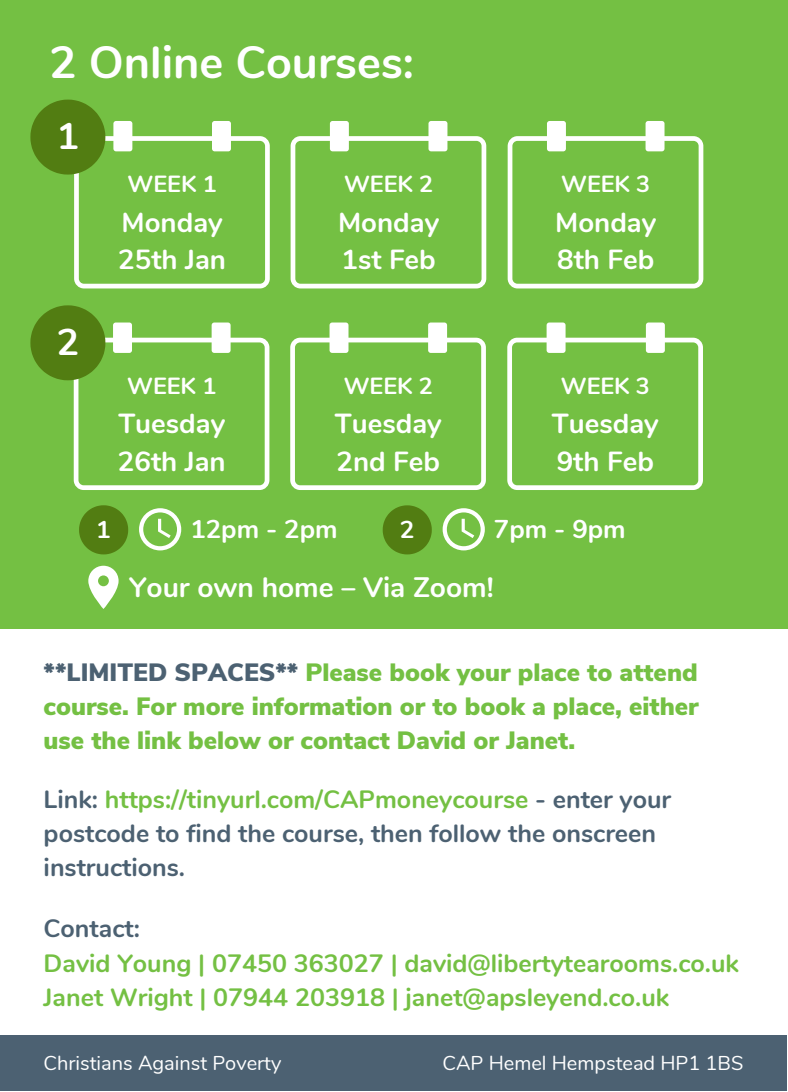
<style>
.page{position:relative;width:788px;height:1092px;background:#fff}
.page>*{position:absolute;margin:0;border:0;box-sizing:border-box;transform-origin:0 0}
.t1{font:700 45px "Nunito";color:#fff}
.t2{font:700 37.25px "Nunito";color:#fff}
.t3{font:700 28px "Nunito";color:#fff}
.t4{font:700 27.5px "Nunito";color:#fff}
.t5{font:700 25.75px "Nunito";color:#fff}
.t6{font:900 25px/34.2px "Nunito Sans";color:#74c043;text-align:justify}
.t7{font:700 25px/34.5px "Nunito";color:#4c6172}
.t8{font:700 25px "Nunito";color:#74c043}
.t9{font:700 24.5px "Nunito";color:#fff}
.t10{font:700 24.25px "Nunito";color:#fff}
.t11{font:700 23.25px "Nunito";color:#fff}
.t12{font:20px "Nunito";color:#fff}
.s1{color:#4c6172}
.s2{color:#74c043}
</style>
<div class="page">
<div style="left:0;top:0;width:788px;height:1091px;background:#74c043"></div>
<svg style="left:442px;top:508px;width:43px;height:42px"></svg>
<svg style="left:290px;top:136px;width:196px;height:152px"></svg>
<div style="left:330px;top:121px;width:19px;height:30px;background:#fff;border-radius:3px"></div>
<div style="left:428px;top:121px;width:19px;height:30px;background:#fff;border-radius:3px"></div>
<svg style="left:507px;top:136px;width:196px;height:152px"></svg>
<div style="left:547px;top:121px;width:19px;height:30px;background:#fff;border-radius:3px"></div>
<div style="left:645px;top:121px;width:19px;height:30px;background:#fff;border-radius:3px"></div>
<svg style="left:30px;top:100px;width:240px;height:188px"></svg>
<svg style="left:88px;top:565px;width:31px;height:44px"></svg>
<div style="left:0;top:629px;width:788px;height:462px;background:#fff"></div>
<div style="left:546px;top:322px;width:19px;height:31px;background:#fff;border-radius:3px"></div>
<svg style="left:290px;top:337px;width:196px;height:153px"></svg>
<div style="left:329px;top:322px;width:19px;height:31px;background:#fff;border-radius:3px"></div>
<div style="left:428px;top:322px;width:19px;height:31px;background:#fff;border-radius:3px"></div>
<svg style="left:507px;top:337px;width:196px;height:153px"></svg>
<div style="left:645px;top:322px;width:19px;height:31px;background:#fff;border-radius:3px"></div>
<svg style="left:30px;top:305px;width:239px;height:185px"></svg>
<div style="left:0;top:1035px;width:787px;height:55px;background:#4c6172"></div>
<svg style="left:79px;top:505px;width:49px;height:49px"></svg>
<svg style="left:139px;top:508px;width:42px;height:42px"></svg>
<svg style="left:382px;top:505px;width:50px;height:49px"></svg>
<p class="t1" style="left:50px;top:33px;width:366px">2 Online Courses:</p>
<p class="t2" style="left:57px;top:111px;width:24px">1</p>
<p class="t11" style="left:128px;top:169px;width:91px">WEEK 1</p>
<p class="t4" style="left:122px;top:204px;width:103px">Monday</p>
<p class="t4" style="left:118px;top:241px;width:109px">25th Jan</p>
<p class="t11" style="left:344px;top:169px;width:91px">WEEK 2</p>
<p class="t4" style="left:338px;top:204px;width:103px">Monday</p>
<p class="t4" style="left:341px;top:241px;width:96px">1st Feb</p>
<p class="t11" style="left:561px;top:169px;width:91px">WEEK 3</p>
<p class="t4" style="left:555px;top:204px;width:103px">Monday</p>
<p class="t4" style="left:557px;top:241px;width:99px">8th Feb</p>
<p class="t2" style="left:57px;top:317px;width:24px">2</p>
<p class="t11" style="left:127px;top:370px;width:91px">WEEK 1</p>
<p class="t4" style="left:118px;top:405px;width:108px">Tuesday</p>
<p class="t4" style="left:118px;top:443px;width:109px">26th Jan</p>
<p class="t11" style="left:344px;top:370px;width:91px">WEEK 2</p>
<p class="t4" style="left:335px;top:405px;width:108px">Tuesday</p>
<p class="t4" style="left:336px;top:443px;width:105px">2nd Feb</p>
<p class="t9" style="left:96px;top:512px;width:16px">1</p>
<p class="t5" style="left:190px;top:512px;width:149px">12pm - 2pm</p>
<p class="t10" style="left:400px;top:513px;width:16px">2</p>
<p class="t11" style="left:560px;top:370px;width:91px">WEEK 3</p>
<p class="t4" style="left:552px;top:405px;width:108px">Tuesday</p>
<p class="t4" style="left:556px;top:443px;width:99px">9th Feb</p>
<p class="t5" style="left:494px;top:512px;width:133px">7pm - 9pm</p>
<p class="t3" style="left:129px;top:569px;width:366px">Your own home – Via Zoom!</p>
<p class="t6" style="left:44px;top:655px;width:656px"><span class="s1">**LIMITED SPACES**</span> Please book your place to attend course. For more information or to book a place, either use the link below or contact David or Janet.</p>
<p class="t7" style="left:44px;top:782px;width:629px">Link: <span class="s2">https://tinyurl.com/CAPmoneycourse</span> - enter your postcode to find the course, then follow the onscreen instructions.</p>
<p class="t7" style="left:44px;top:911px;width:98px">Contact:</p>
<p class="t8" style="left:44px;top:946px;width:696px">David Young | 07450 363027 | david@libertytearooms.co.uk</p>
<p class="t8" style="left:44px;top:980px;width:627px">Janet Wright | 07944 203918 | janet@apsleyend.co.uk</p>
<p class="t12" style="left:44px;top:1049px;width:239px">Christians Against Poverty</p>
<p class="t12" style="left:442px;top:1049px;width:302px">CAP Hemel Hempstead HP1 1BS</p>
</div>
